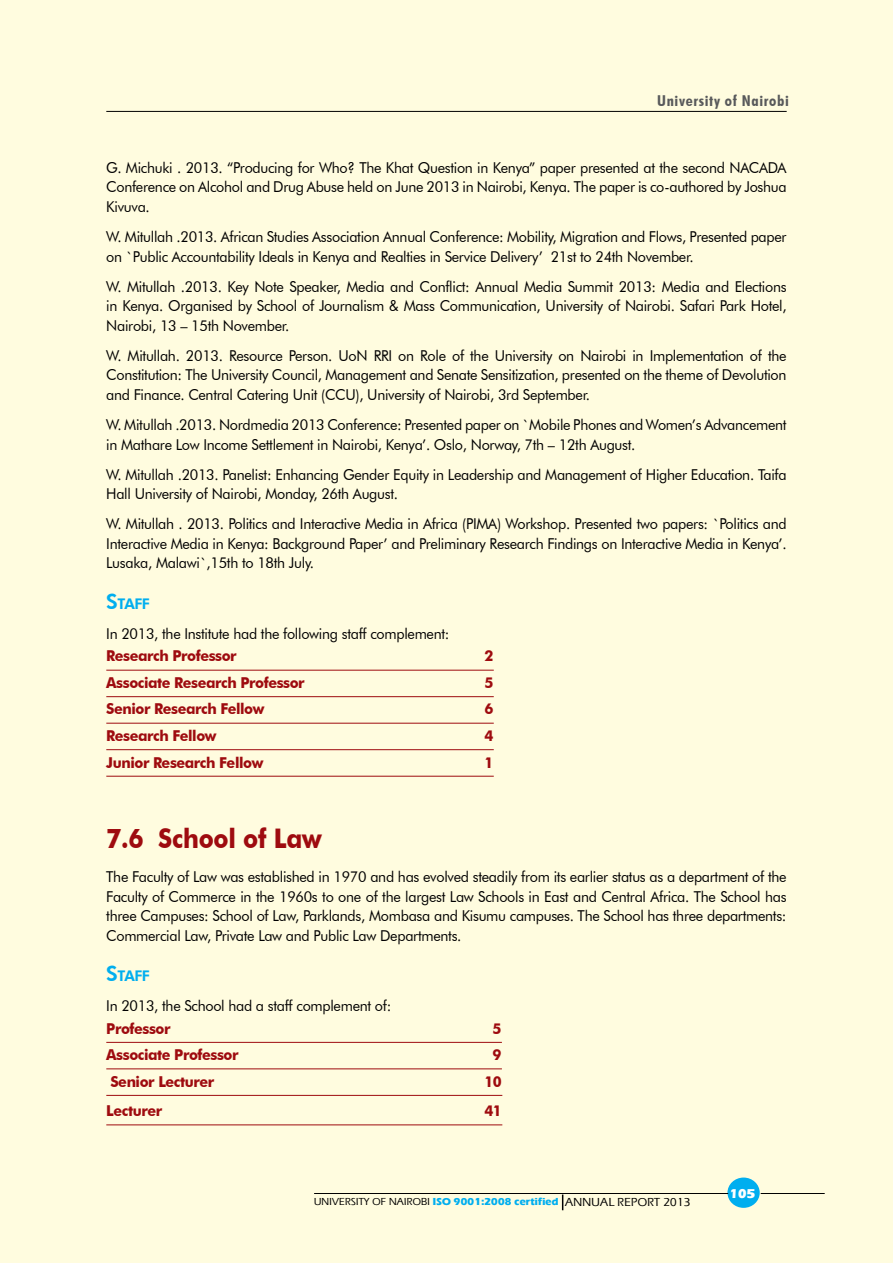
<style>
.page{position:relative;width:893px;height:1263px;background:#fffcdf}
.page>*{position:absolute;margin:0;border:0;box-sizing:border-box;transform-origin:0 0}
.t1{font:700 27px "Futura BT";color:#9e0b0f;scale:.9 1}
.t2{font:15px/19.5px "Futura BT";letter-spacing:-.02em;color:#000;text-align:justify;scale:.96 1}
.t3{font:700 15px "Futura BT";letter-spacing:-.03em;color:#9e0b0f;scale:.96 1}
.t4{font:700 condensed 15px "Futura BT";letter-spacing:.04em;color:#58595b;scale:1.08 1}
.t5{font:800 14.7px "Futura BT";letter-spacing:-.055em;color:#00aeef}
.t6{font:700 13.5px "Eras IT Cby BT";color:#fff}
.t7{font:700 10.5px "Eras ITC";color:#00aeef}
.s1{font-size:21px}
.s2{font-weight:500;color:#000}
.s3{font-weight:500;font-size:12px;color:#000}
</style>
<div class="page">
<hr style="left:106px;top:111px;width:681px;height:1px;background:#000">
<div style="left:727px;top:1177px;width:33px;height:31px;background:#00aeef;border-radius:50%"></div>
<hr style="left:314px;top:1193px;width:414px;height:1px;background:#000">
<hr style="left:761px;top:1193px;width:64px;height:1px;background:#000">
<svg style="left:562px;top:1194px;width:1px;height:16px"></svg>
<hr style="left:106px;top:670px;width:388px;height:1px;background:#9e0b0f">
<hr style="left:106px;top:696px;width:388px;height:1px;background:#9e0b0f">
<hr style="left:106px;top:723px;width:388px;height:1px;background:#9e0b0f">
<hr style="left:106px;top:749px;width:388px;height:1px;background:#9e0b0f">
<hr style="left:106px;top:776px;width:388px;height:1px;background:#9e0b0f">
<hr style="left:106px;top:1042px;width:396px;height:1px;background:#9e0b0f">
<hr style="left:106px;top:1068px;width:396px;height:1px;background:#9e0b0f">
<hr style="left:106px;top:1095px;width:396px;height:1px;background:#9e0b0f">
<hr style="left:106px;top:1124px;width:396px;height:1px;background:#9e0b0f">
<p class="t4" style="left:657px;top:92px;width:123px">University of Nairobi</p>
<p class="t2" style="left:106px;top:158px;width:710px">G. Michuki . 2013. “Producing for Who? The Khat Question in Kenya” paper presented at the second NACADA Conference on Alcohol and Drug Abuse held on June 2013 in Nairobi, Kenya. The paper is co-authored by Joshua Kivuva.</p>
<p class="t2" style="left:106px;top:227px;width:710px">W. Mitullah .2013. African Studies Association Annual Conference: Mobility, Migration and Flows, Presented paper on `Public Accountability Ideals in Kenya and Realties in Service Delivery’ 21st to 24th November.</p>
<p class="t2" style="left:106px;top:277px;width:710px">W. Mitullah .2013. Key Note Speaker, Media and Conflict: Annual Media Summit 2013: Media and Elections in Kenya. Organised by School of Journalism &amp; Mass Communication, University of Nairobi. Safari Park Hotel, Nairobi, 13 – 15th November.</p>
<p class="t2" style="left:106px;top:346px;width:710px">W. Mitullah. 2013. Resource Person. UoN RRI on Role of the University on Nairobi in Implementation of the Constitution: The University Council, Management and Senate Sensitization, presented on the theme of Devolution and Finance. Central Catering Unit (CCU), University of Nairobi, 3rd September.</p>
<p class="t2" style="left:106px;top:415px;width:710px">W. Mitullah .2013. Nordmedia 2013 Conference: Presented paper on `Mobile Phones and Women’s Advancement in Mathare Low Income Settlement in Nairobi, Kenya’. Oslo, Norway, 7th – 12th August.</p>
<p class="t2" style="left:106px;top:464px;width:710px">W. Mitullah .2013. Panelist: Enhancing Gender Equity in Leadership and Management of Higher Education. Taifa<br>Hall University of Nairobi, Monday, 26th August.</p>
<p class="t2" style="left:106px;top:514px;width:710px">W. Mitullah . 2013. Politics and Interactive Media in Africa (PIMA) Workshop. Presented two papers: `Politics and Interactive Media in Kenya: Background Paper’ and Preliminary Research Findings on Interactive Media in Kenya’.<br>Lusaka, Malawi`,15th to 18th July.</p>
<p class="t5" style="left:106px;top:595px;width:45px"><span class="s1">S</span>taff</p>
<p class="t2" style="left:106px;top:624px;width:359px">In 2013, the Institute had the following staff complement:</p>
<p class="t3" style="left:106px;top:647px;width:137px">Research Professor</p>
<p class="t3" style="left:484px;top:647px;width:11px">2</p>
<p class="t3" style="left:106px;top:673px;width:208px">Associate Research Professor</p>
<p class="t3" style="left:484px;top:673px;width:11px">5</p>
<p class="t3" style="left:106px;top:700px;width:166px">Senior Research Fellow</p>
<p class="t3" style="left:484px;top:700px;width:11px">6</p>
<p class="t3" style="left:106px;top:726px;width:116px">Research Fellow</p>
<p class="t3" style="left:484px;top:726px;width:11px">4</p>
<p class="t3" style="left:106px;top:753px;width:165px">Junior Research Fellow</p>
<p class="t3" style="left:484px;top:753px;width:11px">1</p>
<h1 class="t1" style="left:106px;top:822px;width:241px">7.6 School of Law</h1>
<p class="t2" style="left:106px;top:867px;width:710px">The Faculty of Law was established in 1970 and has evolved steadily from its earlier status as a department of the Faculty of Commerce in the 1960s to one of the largest Law Schools in East and Central Africa. The School has three Campuses: School of Law, Parklands, Mombasa and Kisumu campuses. The School has three departments:<br>Commercial Law, Private Law and Public Law Departments.</p>
<p class="t5" style="left:106px;top:967px;width:45px"><span class="s1">S</span>taff</p>
<p class="t2" style="left:106px;top:996px;width:298px">In 2013, the School had a staff complement of:</p>
<p class="t3" style="left:106px;top:1019px;width:68px">Professor</p>
<p class="t3" style="left:492px;top:1019px;width:11px">5</p>
<p class="t3" style="left:106px;top:1046px;width:139px">Associate Professor</p>
<p class="t3" style="left:492px;top:1046px;width:11px">9</p>
<p class="t3" style="left:110px;top:1072px;width:110px">Senior Lecturer</p>
<p class="t3" style="left:484px;top:1072px;width:20px">10</p>
<p class="t3" style="left:106px;top:1102px;width:60px">Lecturer</p>
<p class="t3" style="left:484px;top:1102px;width:20px">41</p>
<p class="t7" style="left:314px;top:1195px;width:379px"><span class="s2">UNIVERSITY OF NAIROBI</span> ISO 9001:2008 certified <span class="s3">ANNUAL REPORT 2013</span></p>
<p class="t6" style="left:730px;top:1185px;width:27px">105</p>
</div>
